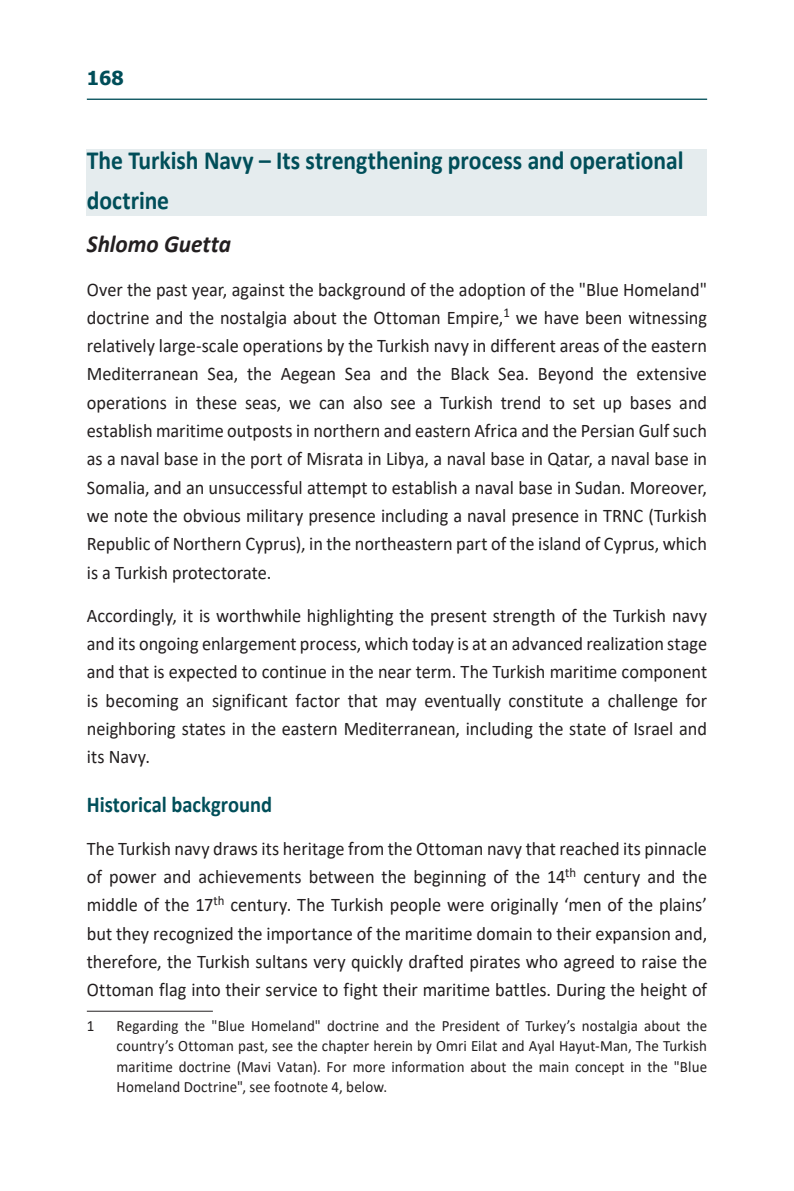
<style>
.page{position:relative;width:794px;height:1191px;background:#fff}
.page>*{position:absolute;margin:0;border:0;box-sizing:border-box;transform-origin:0 0}
.כותרת_1{font:700 26.25px/40.6px "Calibri";color:#004e59;scale:.9 1}
.מחבר{font:italic 700 24.5px "Calibri";color:#231f20;scale:.95 1}
.כותרת_2{font:700 22.75px "Calibri";color:#004e59;scale:.9 1}
.t1{font:19.25px/28.3px "Calibri";color:#231f20;text-align:justify;scale:.95 1}
.t2{font:700 19.25px "Tahoma";color:#004e59}
.הערת_שוליים{font:15.75px/20.1px "Calibri";letter-spacing:.01em;color:#231f20;text-align:justify;scale:.95 1}
</style>
<div class="page">
<hr style="left:87px;top:99px;width:620px;height:1px;background:#004e59">
<div style="left:87px;top:149px;width:620px;height:67px;background:#e5ecee"></div>
<hr style="left:87px;top:1010px;width:126px;height:1px;background:#231f20">
<p class="t2" style="left:87px;top:65px;width:38px">168</p>
<p class="כותרת_1" style="left:87px;top:139px;width:664px">The Turkish Navy – Its strengthening process and operational doctrine</p>
<p class="מחבר" style="left:87px;top:227px;width:153px">Shlomo Guetta</p>
<p class="t1" style="left:87px;top:274px;width:654px">Over the past year, against the background of the adoption of the "Blue Homeland" doctrine and the nostalgia about the Ottoman Empire,<sup>1</sup> we have been witnessing relatively large-scale operations by the Turkish navy in different areas of the eastern Mediterranean Sea, the Aegean Sea and the Black Sea. Beyond the extensive operations in these seas, we can also see a Turkish trend to set up bases and establish maritime outposts in northern and eastern Africa and the Persian Gulf such as a naval base in the port of Misrata in Libya, a naval base in Qatar, a naval base in Somalia, and an unsuccessful attempt to establish a naval base in Sudan. Moreover, we note the obvious military presence including a naval presence in TRNC (Turkish Republic of Northern Cyprus), in the northeastern part of the island of Cyprus, which is a Turkish protectorate.</p>
<p class="t1" style="left:87px;top:601px;width:654px">Accordingly, it is worthwhile highlighting the present strength of the Turkish navy and its ongoing enlargement process, which today is at an advanced realization stage and that is expected to continue in the near term. The Turkish maritime component is becoming an significant factor that may eventually constitute a challenge for neighboring states in the eastern Mediterranean, including the state of Israel and its Navy.</p>
<p class="כותרת_2" style="left:87px;top:788px;width:207px">Historical background</p>
<p class="t1" style="left:87px;top:833px;width:654px">The Turkish navy draws its heritage from the Ottoman navy that reached its pinnacle of power and achievements between the beginning of the 14<sup>th</sup> century and the middle of the 17<sup>th</sup> century. The Turkish people were originally ‘men of the plains’ but they recognized the importance of the maritime domain to their expansion and, therefore, the Turkish sultans very quickly drafted pirates who agreed to raise the Ottoman flag into their service to fight their maritime battles. During the height of</p>
<p class="הערת_שוליים" style="left:87px;top:1015px;width:9px">1</p>
<p class="הערת_שוליים" style="left:117px;top:1015px;width:623px">Regarding the "Blue Homeland" doctrine and the President of Turkey’s nostalgia about the country’s Ottoman past, see the chapter herein by Omri Eilat and Ayal Hayut-Man, The Turkish maritime doctrine (Mavi Vatan). For more information about the main concept in the "Blue Homeland Doctrine", see footnote 4, below.</p>
</div>
